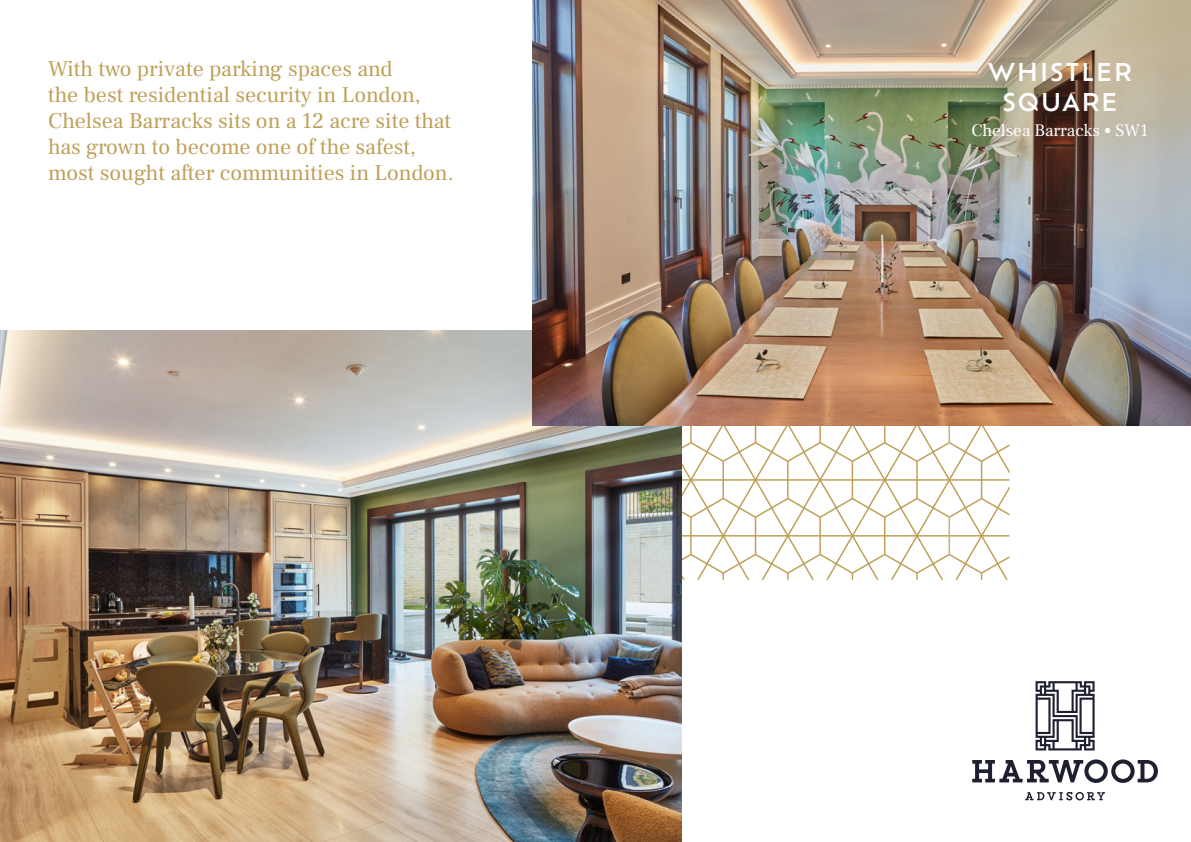
<style>
.page{position:relative;width:1191px;height:842px;background:#fff}
.page>*{position:absolute;margin:0;border:0;box-sizing:border-box;transform-origin:0 0}
.t1{font:500 24px/30px "Ofelia Std";letter-spacing:.06em;color:#fff;text-align:center}
.t2{font:22px/26px "Frank Ruhl Libre";color:#be9f56}
.t3{font:17.2px "Frank Ruhl Libre";color:#fff}
</style>
<div class="page">
<svg style="left:949px;top:425px;width:60px;height:155px"></svg>
<svg style="left:681px;top:425px;width:268px;height:155px"></svg>
<img style="left:0;top:330px;width:681px;height:512px">
<img style="left:533px;top:0;width:658px;height:425px">
<svg style="left:1035px;top:681px;width:59px;height:69px"></svg>
<svg style="left:972px;top:759px;width:186px;height:24px"></svg>
<svg style="left:1025px;top:792px;width:80px;height:8px"></svg>
<p class="t2" style="left:48px;top:56px;width:407px">With two private parking spaces and<br>the best residential security in London, Chelsea Barracks sits on a 12 acre site that has grown to become one of the safest, most sought after communities in London.</p>
<p class="t1" style="left:987px;top:56px;width:145px">WHISTLER<br>SQUARE</p>
<p class="t3" style="left:971px;top:120px;width:178px">Chelsea Barracks • SW1</p>
</div>
